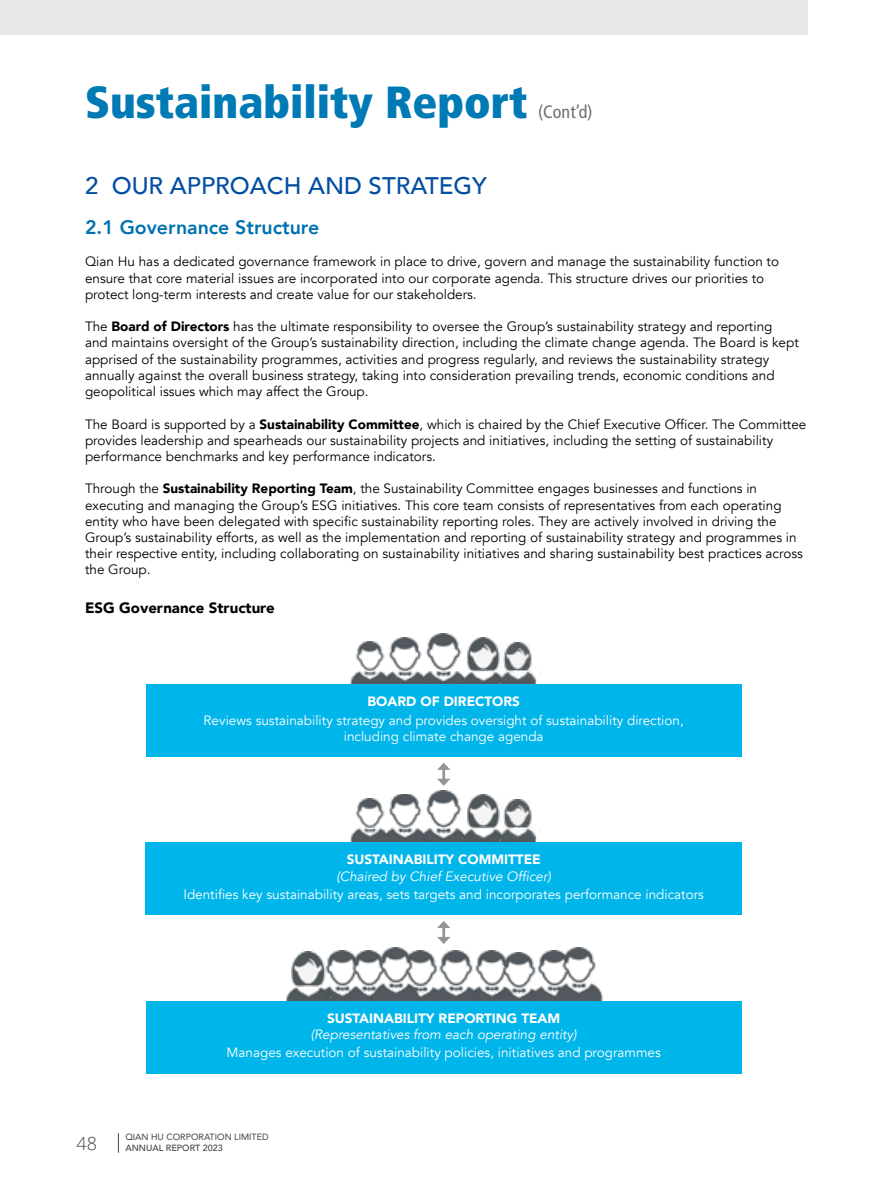
<style>
.page{position:relative;width:893px;height:1191px;background:#fff}
.page>*{position:absolute;margin:0;border:0;box-sizing:border-box;transform-origin:0 0}
.t1{font:900 condensed 45px "Frutiger";color:#007ab4}
.t2{font:500 24px "Avenir";color:#034ea2}
.t3{font:800 19.5px "Avenir";color:#0071ae}
.t4{font:condensed 18px "Frutiger";color:#6d6e71}
.t5{font:300 18px "Open Sans";color:#414042}
.t6{font:900 15px "Avenir";color:#000}
.t7{font:13.5px/16.2px "Avenir";color:#000}
.t8{font:13.5px/16.2px "Avenir";color:#fff;text-align:center}
.t9{font:italic 13.5px "Avenir";color:#fff}
.t10{font:900 13.5px "Avenir";color:#fff}
.t11{font:9px "Avenir";color:#414042}
.t12{font:500 9px "Avenir";color:#414042}
.s1{font-weight:900}
</style>
<div class="page">
<svg style="left:118px;top:1133px;width:1px;height:19px"></svg>
<div style="left:0;top:0;width:808px;height:34px;background:#e6e7e8"></div>
<img style="left:431px;top:791px;width:24px;height:51px">
<img style="left:455px;top:794px;width:40px;height:48px">
<img style="left:494px;top:799px;width:48px;height:43px">
<img style="left:392px;top:794px;width:41px;height:48px">
<img style="left:349px;top:798px;width:45px;height:44px">
<div style="left:146px;top:842px;width:596px;height:72px;background:#00b5ea"></div>
<img style="left:335px;top:950px;width:4px;height:51px">
<img style="left:285px;top:951px;width:52px;height:50px">
<img style="left:339px;top:950px;width:27px;height:51px">
<img style="left:485px;top:950px;width:16px;height:51px">
<img style="left:489px;top:952px;width:36px;height:49px">
<img style="left:426px;top:950px;width:59px;height:51px">
<img style="left:525px;top:950px;width:24px;height:51px">
<img style="left:549px;top:947px;width:54px;height:54px">
<img style="left:366px;top:947px;width:59px;height:54px">
<img style="left:431px;top:634px;width:24px;height:50px">
<img style="left:455px;top:637px;width:40px;height:47px">
<img style="left:494px;top:642px;width:48px;height:42px">
<img style="left:392px;top:637px;width:41px;height:47px">
<img style="left:349px;top:642px;width:45px;height:42px">
<div style="left:146px;top:684px;width:595px;height:72px;background:#00b5ea"></div>
<svg style="left:437px;top:762px;width:13px;height:24px"></svg>
<div style="left:146px;top:1001px;width:595px;height:72px;background:#00b5ea"></div>
<svg style="left:437px;top:921px;width:13px;height:23px"></svg>
<h1 class="t1" style="left:85px;top:74px;width:444px">Sustainability Report</h1>
<h3 class="t4" style="left:538px;top:101px;width:56px">(Cont’d)</h3>
<h2 class="t2" style="left:85px;top:165px;width:403px">2 OUR APPROACH AND STRATEGY</h2>
<h3 class="t3" style="left:85px;top:212px;width:236px">2.1 Governance Structure</h3>
<p class="t7" style="left:85px;top:254px;width:696px">Qian Hu has a dedicated governance framework in place to drive, govern and manage the sustainability function to ensure that core material issues are incorporated into our corporate agenda. This structure drives our priorities to protect long-term interests and create value for our stakeholders.</p>
<p class="t7" style="left:85px;top:319px;width:715px">The <span class="s1">Board of Directors</span> has the ultimate responsibility to oversee the Group’s sustainability strategy and reporting<br>and maintains oversight of the Group’s sustainability direction, including the climate change agenda. The Board is kept apprised of the sustainability programmes, activities and progress regularly, and reviews the sustainability strategy annually against the overall business strategy, taking into consideration prevailing trends, economic conditions and geopolitical issues which may affect the Group.</p>
<p class="t7" style="left:85px;top:416px;width:723px">The Board is supported by a <span class="s1">Sustainability Committee</span>, which is chaired by the Chief Executive Officer. The Committee provides leadership and spearheads our sustainability projects and initiatives, including the setting of sustainability performance benchmarks and key performance indicators.</p>
<p class="t7" style="left:85px;top:481px;width:719px">Through the <span class="s1">Sustainability Reporting Team</span>, the Sustainability Committee engages businesses and functions in executing and managing the Group’s ESG initiatives. This core team consists of representatives from each operating entity who have been delegated with specific sustainability reporting roles. They are actively involved in driving the Group’s sustainability efforts, as well as the implementation and reporting of sustainability strategy and programmes in their respective entity, including collaborating on sustainability initiatives and sharing sustainability best practices across the Group.</p>
<p class="t6" style="left:85px;top:595px;width:191px">ESG Governance Structure</p>
<p class="t10" style="left:367px;top:690px;width:154px">BOARD OF DIRECTORS</p>
<p class="t8" style="left:204px;top:712px;width:482px">Reviews sustainability strategy and provides oversight of sustainability direction, including climate change agenda</p>
<p class="t10" style="left:347px;top:848px;width:195px">SUSTAINABILITY COMMITTEE</p>
<p class="t9" style="left:336px;top:868px;width:216px">(Chaired by Chief Executive Officer)</p>
<p class="t8" style="left:183px;top:886px;width:522px">Identifies key sustainability areas, sets targets and incorporates performance indicators</p>
<p class="t10" style="left:327px;top:1006px;width:235px">SUSTAINABILITY REPORTING TEAM</p>
<p class="t9" style="left:311px;top:1026px;width:267px">(Representatives from each operating entity)</p>
<p class="t8" style="left:227px;top:1045px;width:436px">Manages execution of sustainability policies, initiatives and programmes</p>
<h3 class="t5" style="left:77px;top:1130px;width:22px">48</h3>
<p class="t11" style="left:125px;top:1130px;width:145px">QIAN HU CORPORATION LIMITED</p>
<p class="t12" style="left:125px;top:1140px;width:99px">ANNUAL REPORT 2023</p>
</div>
